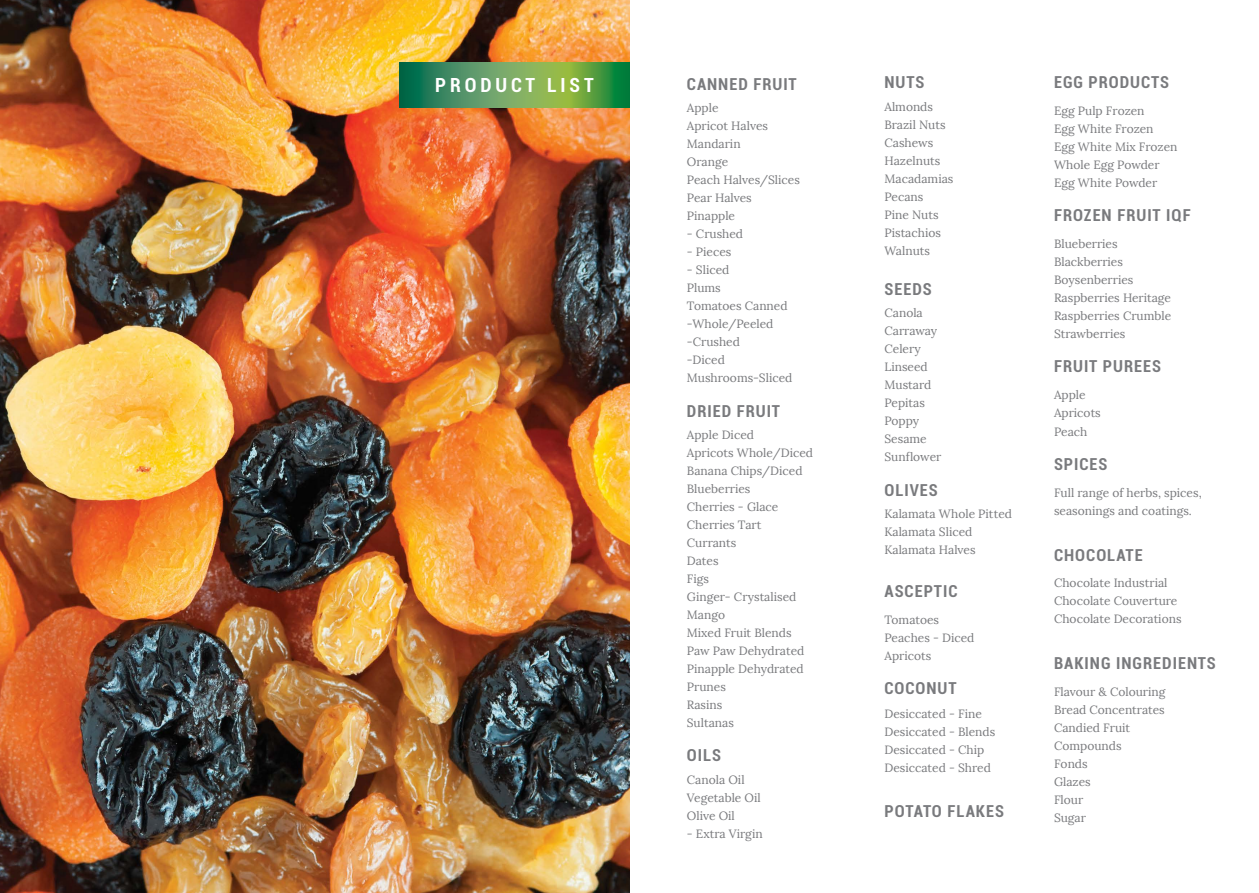
<style>
.page{position:relative;width:1259px;height:893px;background:#fff}
.page>*{position:absolute;margin:0;border:0;box-sizing:border-box;transform-origin:0 0}
.t1{font:700 condensed 19.5px "Roboto";letter-spacing:.2em;color:#fff}
.t2{font:700 condensed 16.5px "Roboto";letter-spacing:.06em;color:#797a7d}
.t3{font:12px/18px "Lora";color:#797a7d}
</style>
<div class="page">
<img style="left:0;top:0;width:629px;height:893px">
<svg style="left:399px;top:63px;width:231px;height:44px"></svg>
<h1 class="t1" style="left:435px;top:72px;width:160px">PRODUCT LIST</h1>
<h2 class="t2" style="left:687px;top:73px;width:111px">CANNED FRUIT</h2>
<p class="t3" style="left:687px;top:99px;width:114px">Apple<br>Apricot Halves<br>Mandarin<br>Orange<br>Peach Halves/Slices<br>Pear Halves<br>Pinapple</p>
<p class="t3" style="left:687px;top:225px;width:58px">- Crushed</p>
<p class="t3" style="left:687px;top:243px;width:46px">- Pieces</p>
<p class="t3" style="left:687px;top:261px;width:107px">- Sliced<br>Plums<br>Tomatoes Canned -Whole/Peeled -Crushed<br>-Diced<br>Mushrooms-Sliced</p>
<h2 class="t2" style="left:687px;top:399px;width:95px">DRIED FRUIT</h2>
<p class="t3" style="left:687px;top:426px;width:128px">Apple Diced<br>Apricots Whole/Diced<br>Banana Chips/Diced<br>Blueberries<br>Cherries - Glace<br>Cherries Tart<br>Currants<br>Dates<br>Figs<br>Ginger- Crystalised<br>Mango<br>Mixed Fruit Blends<br>Paw Paw Dehydrated<br>Pinapple Dehydrated<br>Prunes<br>Rasins<br>Sultanas</p>
<h2 class="t2" style="left:687px;top:744px;width:36px">OILS</h2>
<p class="t3" style="left:687px;top:771px;width:75px">Canola Oil<br>Vegetable Oil<br>Olive Oil</p>
<p class="t3" style="left:687px;top:825px;width:77px">- Extra Virgin</p>
<h2 class="t2" style="left:884px;top:71px;width:41px">NUTS</h2>
<p class="t3" style="left:884px;top:98px;width:70px">Almonds<br>Brazil Nuts<br>Cashews<br>Hazelnuts<br>Macadamias<br>Pecans<br>Pine Nuts<br>Pistachios<br>Walnuts</p>
<h2 class="t2" style="left:884px;top:278px;width:49px">SEEDS</h2>
<p class="t3" style="left:884px;top:304px;width:58px">Canola<br>Carraway<br>Celery<br>Linseed<br>Mustard<br>Pepitas<br>Poppy<br>Sesame<br>Sunflower</p>
<h2 class="t2" style="left:884px;top:478px;width:55px">OLIVES</h2>
<p class="t3" style="left:884px;top:505px;width:129px">Kalamata Whole Pitted<br>Kalamata Sliced<br>Kalamata Halves</p>
<h2 class="t2" style="left:884px;top:580px;width:75px">ASCEPTIC</h2>
<p class="t3" style="left:884px;top:611px;width:91px">Tomatoes<br>Peaches - Diced<br>Apricots</p>
<h2 class="t2" style="left:884px;top:677px;width:74px">COCONUT</h2>
<p class="t3" style="left:884px;top:705px;width:112px">Desiccated - Fine<br>Desiccated - Blends<br>Desiccated - Chip<br>Desiccated - Shred</p>
<h2 class="t2" style="left:884px;top:800px;width:121px">POTATO FLAKES</h2>
<h2 class="t2" style="left:1054px;top:71px;width:116px">EGG PRODUCTS</h2>
<p class="t3" style="left:1054px;top:102px;width:125px">Egg Pulp Frozen<br>Egg White Frozen<br>Egg White Mix Frozen<br>Whole Egg Powder<br>Egg White Powder</p>
<h2 class="t2" style="left:1054px;top:204px;width:138px">FROZEN FRUIT IQF</h2>
<p class="t3" style="left:1054px;top:235px;width:119px">Blueberries<br>Blackberries<br>Boysenberries<br>Raspberries Heritage<br>Raspberries Crumble<br>Strawberries</p>
<h2 class="t2" style="left:1054px;top:355px;width:108px">FRUIT PUREES</h2>
<p class="t3" style="left:1054px;top:386px;width:48px">Apple<br>Apricots</p>
<p class="t3" style="left:1054px;top:423px;width:35px">Peach</p>
<h2 class="t2" style="left:1054px;top:453px;width:55px">SPICES</h2>
<p class="t3" style="left:1054px;top:484px;width:149px">Full range of herbs, spices, seasonings and coatings.</p>
<h2 class="t2" style="left:1054px;top:543px;width:90px">CHOCOLATE</h2>
<p class="t3" style="left:1054px;top:574px;width:129px">Chocolate Industrial<br>Chocolate Couverture<br>Chocolate Decorations</p>
<h2 class="t2" style="left:1054px;top:652px;width:163px">BAKING INGREDIENTS</h2>
<p class="t3" style="left:1054px;top:683px;width:113px">Flavour &amp; Colouring<br>Bread Concentrates<br>Candied Fruit<br>Compounds<br>Fonds<br>Glazes<br>Flour<br>Sugar</p>
</div>
